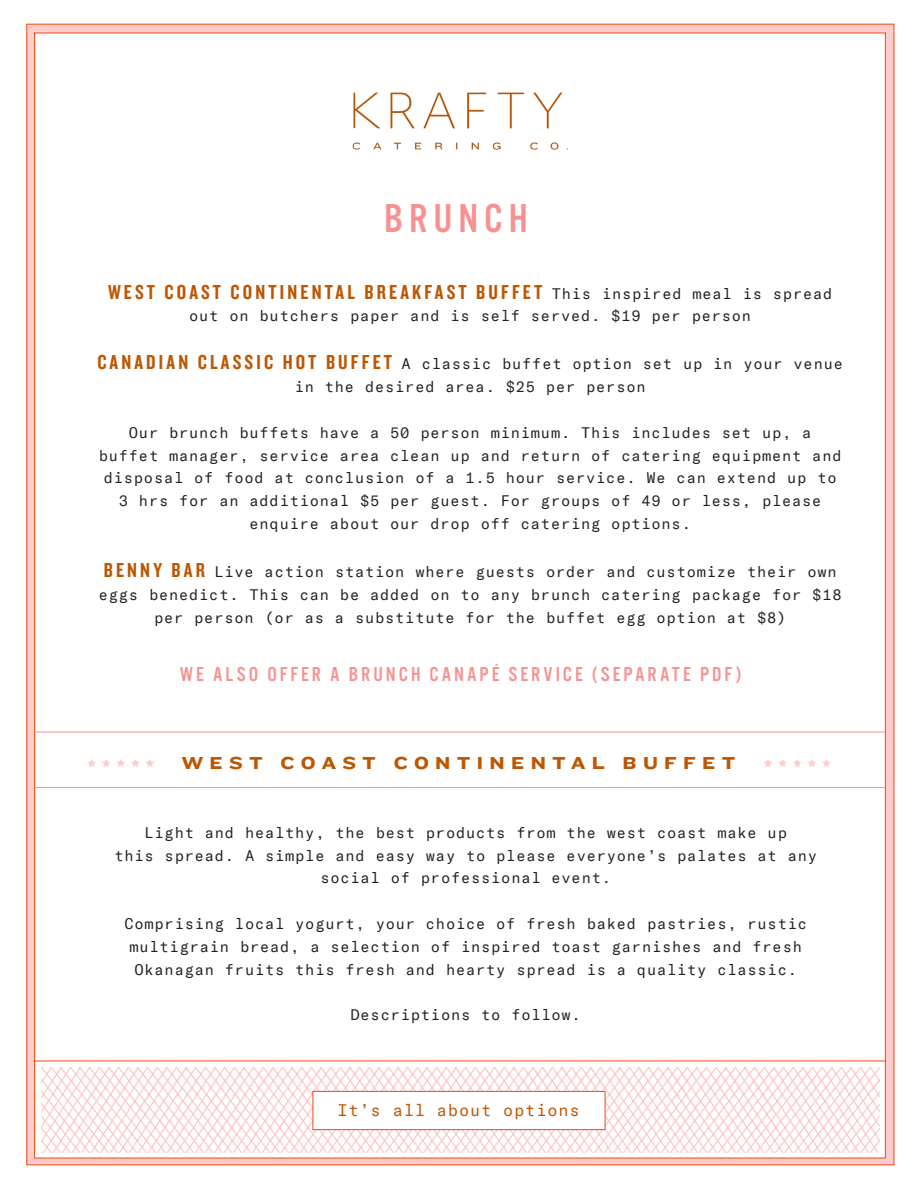
<style>
.page{position:relative;width:918px;height:1188px;background:#fff}
.page>*{position:absolute;margin:0;border:0;box-sizing:border-box;transform-origin:0 0}
.t1{font:42px "Alternate Got No 3 D";letter-spacing:.14em;color:#f79292}
.t2{font:21px "Knockout HTF49 Liteweight";letter-spacing:.15em;color:#bc5704}
.t3{font:21px "Alternate Got No 3 D";letter-spacing:.14em;color:#f79292}
.t4{font:18px "Knockout HTF53 Heviweight";letter-spacing:.35em;color:#bc5704}
.t5{font:16.5px "GT America Mono";letter-spacing:.05em;color:#bc5704}
.t6{font:15px/22.8px "GT America Mono";letter-spacing:.05em;color:#231f20;text-align:center}
.s1{font-family:"GT America Mono";font-size:15px;color:#231f20}
.s2{font-family:"Knockout HTF49 Liteweight";font-size:21px;color:#bc5704}
</style>
<div class="page">
<div style="left:26px;top:24px;width:868px;height:1141px;background:#fcc"></div>
<div style="left:34px;top:33px;width:852px;height:1125px;background:#fff;border:1px solid #f14810"></div>
<hr style="left:34px;top:1061px;width:851px;height:1px;background:#f14810">
<svg style="left:41px;top:1067px;width:839px;height:86px"></svg>
<div style="left:313px;top:1091px;width:292px;height:39px;background:#fff;border:1px solid #f14810"></div>
<hr style="left:34px;top:732px;width:851px;height:1px;background:#f79292">
<hr style="left:34px;top:787px;width:851px;height:1px;background:#f79292">
<svg style="left:87px;top:759px;width:9px;height:8px"></svg>
<svg style="left:102px;top:759px;width:8px;height:8px"></svg>
<svg style="left:117px;top:759px;width:8px;height:8px"></svg>
<svg style="left:131px;top:759px;width:8px;height:8px"></svg>
<svg style="left:146px;top:759px;width:8px;height:8px"></svg>
<svg style="left:764px;top:759px;width:8px;height:8px"></svg>
<svg style="left:779px;top:759px;width:8px;height:8px"></svg>
<svg style="left:793px;top:759px;width:8px;height:8px"></svg>
<svg style="left:808px;top:759px;width:8px;height:8px"></svg>
<svg style="left:822px;top:759px;width:9px;height:8px"></svg>
<img style="left:352px;top:92px;width:216px;height:58px">
<h1 class="t1" style="left:384px;top:196px;width:145px">BRUNCH</h1>
<h2 class="t2" style="left:108px;top:281px;width:726px">WEST COAST CONTINENTAL BREAKFAST BUFFET <span class="s1">This inspired meal is spread</span></h2>
<p class="t6" style="left:189px;top:305px;width:564px">out on butchers paper and is self served. $19 per person</p>
<p class="t6" style="left:97px;top:353px;width:747px"><span class="s2">CANADIAN CLASSIC HOT BUFFET</span> A classic buffet option set up in your venue in the desired area. $25 per person</p>
<p class="t6" style="left:99px;top:421px;width:744px">Our brunch buffets have a 50 person minimum. This includes set up, a buffet manager, service area clean up and return of catering equipment and disposal of food at conclusion of a 1.5 hour service. We can extend up to 3 hrs for an additional $5 per guest. For groups of 49 or less, please enquire about our drop off catering options.</p>
<p class="t6" style="left:99px;top:561px;width:744px"><span class="s2">BENNY BAR</span> Live action station where guests order and customize their own eggs benedict. This can be added on to any brunch catering package for $18 per person (or as a substitute for the buffet egg option at $8)</p>
<h2 class="t3" style="left:180px;top:663px;width:563px">WE ALSO OFFER A BRUNCH CANAPÉ SERVICE (SEPARATE PDF)</h2>
<p class="t4" style="left:182px;top:753px;width:555px">WEST COAST CONTINENTAL BUFFET</p>
<p class="t6" style="left:114px;top:821px;width:704px">Light and healthy, the best products from the west coast make up<br>this spread. A simple and easy way to please everyone’s palates at any social of professional event.</p>
<p class="t6" style="left:124px;top:912px;width:684px">Comprising local yogurt, your choice of fresh baked pastries, rustic multigrain bread, a selection of inspired toast garnishes and fresh<br>Okanagan fruits this fresh and hearty spread is a quality classic.</p>
<p class="t6" style="left:351px;top:1004px;width:232px">Descriptions to follow.</p>
<p class="t5" style="left:337px;top:1101px;width:244px">It’s all about options</p>
</div>
